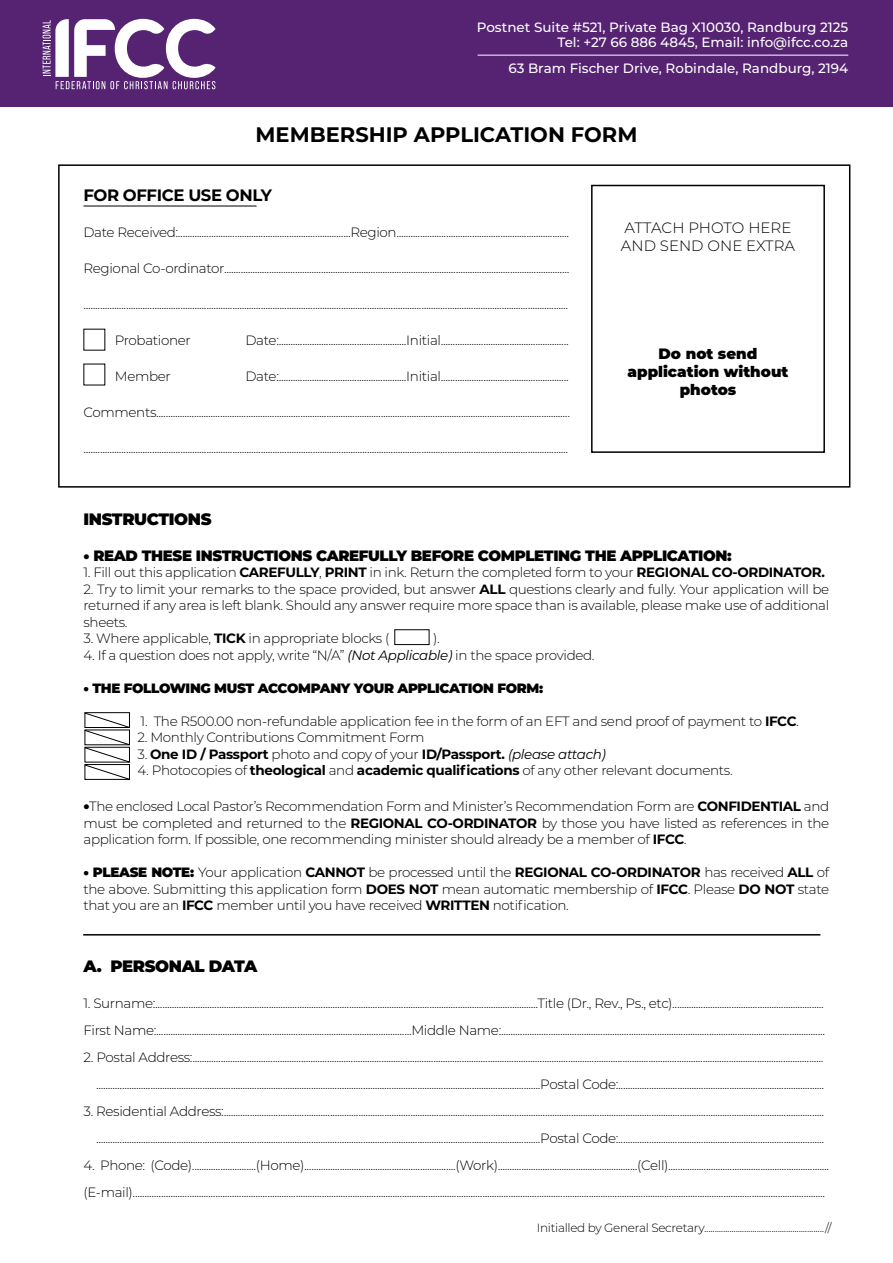
<style>
.page{position:relative;width:893px;height:1263px;background:#fff}
.page>*{position:absolute;margin:0;border:0;box-sizing:border-box;transform-origin:0 0}
.t1{font:700 21px "Montserrat";color:#000}
.t2{font:900 16.5px "Montserrat";letter-spacing:-.025em;color:#000}
.t3{font:700 16.5px "Montserrat";letter-spacing:-.025em;color:#000}
.t4{font:900 15px "Montserrat";letter-spacing:-.025em;color:#000}
.t5{font:900 15px/18px "Montserrat";color:#000;text-align:center}
.t6{font:300 15px/18px "Montserrat";color:#000}
.t7{font:300 13.5px/16.5px "Montserrat";letter-spacing:-.025em;color:#000;text-align:justify}
.t8{font:500 13.5px/15px "Montserrat";color:#fff;text-align:right}
.t9{font:700 13.5px "Montserrat";letter-spacing:-.025em;color:#000}
.t10{font:900 13.5px "Montserrat";letter-spacing:-.025em;color:#000}
.t11{font:300 12px "Montserrat";letter-spacing:-.025em;color:#000}
.s1{font-weight:700}
.s2{font-weight:400;font-style:italic}
.s3{font-weight:300}
.s4{font-weight:900;font-size:15px}
.s5{font-weight:900}
</style>
<div class="page">
<div style="left:0;top:0;width:893px;height:106px;background:#562373"></div>
<hr style="left:83px;top:206px;width:174px;height:1px;background:#000">
<div style="left:591px;top:185px;width:234px;height:268px;border:2px solid #000"></div>
<div style="left:394px;top:629px;width:35px;height:16px;border:1px solid #000"></div>
<svg style="left:84px;top:712px;width:46px;height:68px"></svg>
<div style="left:58px;top:164px;width:792px;height:324px;border:2px solid #000"></div>
<hr style="left:83px;top:934px;width:737px;height:1px;background:#000">
<svg style="left:43px;top:19px;width:173px;height:70px"></svg>
<hr style="left:478px;top:55px;width:370px;height:1px;background:#fff">
<p class="t8" style="left:477px;top:19px;width:373px">Postnet Suite #521, Private Bag X10030, Randburg 2125<br>Tel: +27 66 886 4845, Email: info@ifcc.co.za</p>
<p class="t8" style="left:508px;top:60px;width:341px">63 Bram Fischer Drive, Robindale, Randburg, 2194</p>
<h1 class="t1" style="left:256px;top:120px;width:383px">MEMBERSHIP APPLICATION FORM</h1>
<p class="t3" style="left:83px;top:183px;width:190px">FOR OFFICE USE ONLY</p>
<p class="t7" style="left:83px;top:223px;width:487px">Date Received:.........................................................................Region.........................................................................</p>
<p class="t7" style="left:83px;top:259px;width:487px">Regional Co-ordinator..................................................................................................................................................</p>
<p class="t7" style="left:83px;top:295px;width:486px">.............................................................................................................................................................................................................</p>
<p class="t7" style="left:115px;top:331px;width:78px">Probationer</p>
<p class="t7" style="left:245px;top:331px;width:325px">Date:......................................................Initial......................................................</p>
<p class="t7" style="left:115px;top:367px;width:58px">Member</p>
<p class="t7" style="left:245px;top:367px;width:325px">Date:......................................................Initial......................................................</p>
<p class="t7" style="left:83px;top:403px;width:488px">Comments...............................................................................................................................................................................</p>
<p class="t7" style="left:83px;top:439px;width:486px">.............................................................................................................................................................................................................</p>
<p class="t6" style="left:621px;top:218px;width:176px">ATTACH PHOTO HERE<br>AND SEND ONE EXTRA</p>
<p class="t5" style="left:628px;top:344px;width:162px">Do not send application without photos</p>
<p class="t2" style="left:83px;top:506px;width:130px">INSTRUCTIONS</p>
<p class="t4" style="left:83px;top:544px;width:650px">• READ THESE INSTRUCTIONS CAREFULLY BEFORE COMPLETING THE APPLICATION:</p>
<p class="t7" style="left:83px;top:564px;width:743px">1. Fill out this application <span class="s1">CAREFULLY</span>, <span class="s1">PRINT</span> in ink. Return the completed form to your <span class="s1">REGIONAL CO-ORDINATOR.</span></p>
<p class="t7" style="left:83px;top:580px;width:747px">2. Try to limit your remarks to the space provided, but answer <span class="s1">ALL</span> questions clearly and fully. Your application will be returned if any area is left blank. Should any answer require more space than is available, please make use of additional sheets.</p>
<p class="t7" style="left:83px;top:630px;width:308px">3. Where applicable, <span class="s1">TICK</span> in appropriate blocks (</p>
<p class="t7" style="left:433px;top:630px;width:8px">).</p>
<p class="t7" style="left:83px;top:646px;width:513px">4. If a question does not apply, write “N/A” <span class="s2">(Not Applicable)</span> in the space provided.</p>
<p class="t10" style="left:83px;top:678px;width:461px">• THE FOLLOWING MUST ACCOMPANY YOUR APPLICATION FORM:</p>
<p class="t7" style="left:141px;top:712px;width:660px">1. The R500.00 non-refundable application fee in the form of an EFT and send proof of payment to <span class="s1">IFCC</span>.</p>
<p class="t7" style="left:137px;top:729px;width:288px">2. Monthly Contributions Commitment Form</p>
<p class="t9" style="left:137px;top:744px;width:470px"><span class="s3">3.</span> One ID / Passport <span class="s3">photo and copy of your</span> ID/Passport. <span class="s2">(please attach)</span></p>
<p class="t7" style="left:137px;top:762px;width:597px">4. Photocopies of <span class="s1">theological</span> and <span class="s1">academic qualifications</span> of any other relevant documents.</p>
<p class="t7" style="left:83px;top:798px;width:747px"><span class="s4">•</span>The enclosed Local Pastor’s Recommendation Form and Minister’s Recommendation Form are <span class="s1">CONFIDENTIAL</span> and must be completed and returned to the <span class="s1">REGIONAL CO-ORDINATOR</span> by those you have listed as references in the application form. If possible, one recommending minister should already be a member of <span class="s1">IFCC</span>.</p>
<p class="t7" style="left:83px;top:864px;width:747px"><span class="s5">• PLEASE NOTE:</span> Your application <span class="s1">CANNOT</span> be processed until the <span class="s1">REGIONAL CO-ORDINATOR</span> has received <span class="s1">ALL</span> of the above. Submitting this application form <span class="s1">DOES NOT</span> mean automatic membership of <span class="s1">IFCC</span>. Please <span class="s1">DO NOT</span> state that you are an <span class="s1">IFCC</span> member until you have received <span class="s1">WRITTEN</span> notification.</p>
<p class="t2" style="left:83px;top:953px;width:175px">A. PERSONAL DATA</p>
<p class="t7" style="left:83px;top:989px;width:743px;line-height:27px">1. Surname:..................................................................................................................................................................Title (Dr., Rev., Ps., etc)................................................................<br>First Name:............................................................................................................Middle Name:.........................................................................................................................................</p>
<p class="t7" style="left:83px;top:1043px;width:742px;line-height:27px;text-align:right">2. Postal Address:........................................................................................................................................................................................................................................................................... ............................................................................................................................................................................................Postal Code:.......................................................................................</p>
<p class="t7" style="left:83px;top:1097px;width:742px;line-height:27px;text-align:right">3. Residential Address:.............................................................................................................................................................................................................................................................. ............................................................................................................................................................................................Postal Code:.......................................................................................</p>
<p class="t7" style="left:83px;top:1151px;width:747px;line-height:27px">4. Phone: (Code)...........................(Home)................................................................(Work)...........................................................(Cell).................................................................... (E-mail).....................................................................................................................................................................................................................................................................................................</p>
<p class="t11" style="left:537px;top:1220px;width:296px">Initialled by General Secretary.........................................................//</p>
</div>
